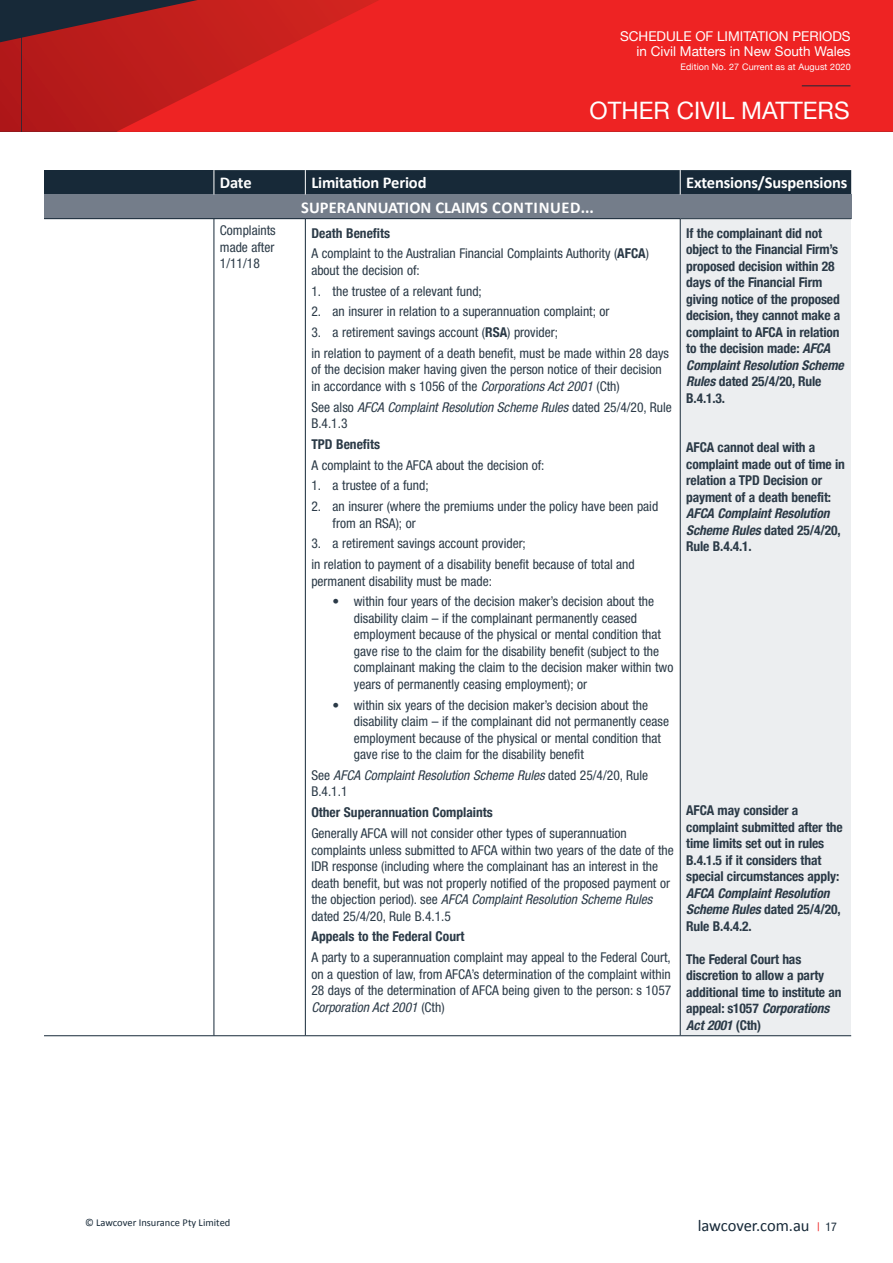
<style>
.page{position:relative;width:893px;height:1263px;background:#fff}
.page>*{position:absolute;margin:0;border:0;box-sizing:border-box;transform-origin:0 0}
.Heading_01{font:24px "Helvetica Neue";color:#fff}
.Table_heading_red{font:700 16.5px "Calibri";letter-spacing:-.01em;color:#fff}
.R_h_s_column_heading{font:700 16.5px "Calibri";color:#fff}
.t1{font:16.5px "Calibri";letter-spacing:-.005em;color:#172938}
.Table_text{font:condensed 13.5px/16.5px "Helvetica Neue";color:#2b3a47}
.Table_text-2{font:700 condensed 13.5px/16.5px "Helvetica Neue";letter-spacing:-.01em;color:#2b3a47}
.Table_text-3{font:italic condensed 13.5px/16.5px "Helvetica Neue";color:#2b3a47}
.t2{font:13.5px/15.6px "Helvetica Neue";color:#fff;text-align:right}
.t3{font:10.5px "Calibri";color:#172938}
.t4{font:9px "Helvetica Neue";letter-spacing:.015em;color:#fff}
.s1{font-style:italic}
.s2{font-weight:700}
.s3{font-style:normal}
.s4{font-family:"Helvetica Neue";font-stretch:condensed;font-size:12px;color:#ee2323}
.s5{font-family:"Helvetica Neue";font-stretch:condensed;font-size:12px}
</style>
<div class="page">
<svg style="left:21px;top:0;width:95px;height:132px;background:#931d20"></svg>
<svg style="left:116px;top:0;width:777px;height:132px;background:#e52222"></svg>
<div style="left:0;top:0;width:21px;height:132px;background:#172938"></div>
<div style="left:0;top:38px;width:21px;height:94px;background:#b11819"></div>
<div style="left:44px;top:170px;width:170px;height:24px;background:#172938"></div>
<div style="left:44px;top:194px;width:807px;height:25px;background:#747d8a"></div>
<div style="left:680px;top:219px;width:171px;height:817px;background:#eceef0"></div>
<div style="left:214px;top:170px;width:637px;height:24px;background:#172938"></div>
<hr style="left:214px;top:219px;width:1px;height:816px;background:#172938">
<hr style="left:305px;top:219px;width:1px;height:816px;background:#172938">
<hr style="left:680px;top:219px;width:1px;height:816px;background:#172938">
<hr style="left:44px;top:1035px;width:170px;height:1px;background:#172938">
<hr style="left:44px;top:218px;width:170px;height:1px;background:#172938">
<hr style="left:214px;top:1035px;width:91px;height:1px;background:#172938">
<hr style="left:214px;top:218px;width:91px;height:1px;background:#172938">
<hr style="left:305px;top:1035px;width:375px;height:1px;background:#172938">
<hr style="left:305px;top:218px;width:375px;height:1px;background:#172938">
<hr style="left:680px;top:1035px;width:171px;height:1px;background:#172938">
<hr style="left:680px;top:218px;width:171px;height:1px;background:#172938">
<hr style="left:802px;top:85px;width:48px;height:1px;background:#172938">
<p class="t2" style="left:620px;top:29px;width:232px">SCHEDULE OF LIMITATION PERIODS in Civil Matters in New South Wales</p>
<p class="t4" style="left:680px;top:61px;width:172px">Edition No. 27 Current as at August 2020</p>
<p class="Heading_01" style="left:590px;top:93px;width:262px">OTHER CIVIL MATTERS</p>
<p class="Table_heading_red" style="left:220px;top:173px;width:33px">Date</p>
<p class="Table_heading_red" style="left:311px;top:173px;width:117px">Limitation Period</p>
<p class="Table_heading_red" style="left:686px;top:173px;width:163px">Extensions/Suspensions</p>
<p class="R_h_s_column_heading" style="left:301px;top:197px;width:294px">SUPERANNUATION CLAIMS CONTINUED...</p>
<p class="Table_text" style="left:220px;top:222px;width:57px;text-align:justify">Complaints made after 1/11/18</p>
<p class="Table_text-2" style="left:311px;top:224px;width:80px">Death Benefits</p>
<p class="Table_text-2" style="left:686px;top:224px;width:159px">If the complainant did not object to the Financial Firm’s proposed decision within 28 days of the Financial Firm giving notice of the proposed decision, they cannot make a complaint to AFCA in relation to the decision made: <span class="s1">AFCA<br>Complaint Resolution Scheme<br>Rules</span> dated 25/4/20, Rule<br>B.4.1.3.</p>
<p class="Table_text-2" style="left:686px;top:438px;width:160px">AFCA cannot deal with a complaint made out of time in relation a TPD Decision or payment of a death benefit:<br><span class="s1">AFCA Complaint Resolution<br>Scheme Rules</span> dated 25/4/20,<br>Rule B.4.4.1.</p>
<p class="Table_text" style="left:311px;top:245px;width:339px">A complaint to the Australian Financial Complaints Authority (<span class="s2">AFCA</span>) about the decision of:</p>
<p class="Table_text" style="left:311px;top:283px;width:172px">1. the trustee of a relevant fund;</p>
<p class="Table_text" style="left:311px;top:303px;width:300px">2. an insurer in relation to a superannuation complaint; or</p>
<p class="Table_text" style="left:311px;top:324px;width:248px">3. a retirement savings account (<span class="s2">RSA</span>) provider;</p>
<p class="Table_text" style="left:311px;top:345px;width:359px">in relation to payment of a death benefit, must be made within 28 days of the decision maker having given the person notice of their decision in accordance with s 1056 of the <span class="s1">Corporations Act 2001</span> (Cth)</p>
<p class="Table_text-3" style="left:311px;top:399px;width:362px"><span class="s3">See also</span> AFCA Complaint Resolution Scheme Rules <span class="s3">dated 25/4/20, Rule<br>B.4.1.3</span></p>
<p class="Table_text-2" style="left:311px;top:435px;width:70px">TPD Benefits</p>
<p class="Table_text" style="left:311px;top:457px;width:235px">A complaint to the AFCA about the decision of:</p>
<p class="Table_text" style="left:311px;top:477px;width:119px">1. a trustee of a fund;</p>
<p class="Table_text" style="left:333px;top:498px;width:327px;text-indent:-21px">2. an insurer (where the premiums under the policy have been paid from an RSA); or</p>
<p class="Table_text" style="left:311px;top:535px;width:216px">3. a retirement savings account provider;</p>
<p class="Table_text" style="left:311px;top:556px;width:325px">in relation to payment of a disability benefit because of total and permanent disability must be made:</p>
<p class="Table_text" style="left:354px;top:593px;width:321px;text-indent:-21px">• within four years of the decision maker’s decision about the disability claim – if the complainant permanently ceased employment because of the physical or mental condition that gave rise to the claim for the disability benefit (subject to the complainant making the claim to the decision maker within two years of permanently ceasing employment); or</p>
<p class="Table_text" style="left:354px;top:697px;width:317px;text-indent:-21px">• within six years of the decision maker’s decision about the disability claim – if the complainant did not permanently cease employment because of the physical or mental condition that gave rise to the claim for the disability benefit</p>
<p class="Table_text-3" style="left:311px;top:767px;width:338px"><span class="s3">See</span> AFCA Complaint Resolution Scheme Rules <span class="s3">dated 25/4/20, Rule<br>B.4.1.1</span></p>
<p class="Table_text-2" style="left:311px;top:803px;width:183px">Other Superannuation Complaints</p>
<p class="Table_text" style="left:311px;top:825px;width:364px">Generally AFCA will not consider other types of superannuation complaints unless submitted to AFCA within two years of the date of the IDR response (including where the complainant has an interest in the death benefit, but was not properly notified of the proposed payment or the objection period). see <span class="s1">AFCA Complaint Resolution Scheme Rules </span>dated 25/4/20, Rule B.4.1.5</p>
<p class="Table_text-2" style="left:311px;top:927px;width:155px">Appeals to the Federal Court</p>
<p class="Table_text" style="left:311px;top:949px;width:361px;text-align:justify">A party to a superannuation complaint may appeal to the Federal Court, on a question of law, from AFCA’s determination of the complaint within 28 days of the determination of AFCA being given to the person: s 1057<br><span class="s1">Corporation Act 2001</span> (Cth)</p>
<p class="Table_text-2" style="left:686px;top:801px;width:158px">AFCA may consider a complaint submitted after the time limits set out in rules<br>B.4.1.5 if it considers that special circumstances apply:<br><span class="s1">AFCA Complaint Resolution<br>Scheme Rules</span> dated 25/4/20,<br>Rule B.4.4.2.</p>
<p class="Table_text-2" style="left:686px;top:950px;width:157px">The Federal Court has discretion to allow a party additional time to institute an appeal: s1057 <span class="s1">Corporations<br>Act 2001</span> (Cth)</p>
<p class="t3" style="left:85px;top:1215px;width:147px">© Lawcover Insurance Pty Limited</p>
<p class="t1" style="left:698px;top:1213px;width:141px">lawcover.com.au <span class="s4">|</span> <span class="s5">17</span></p>
</div>
